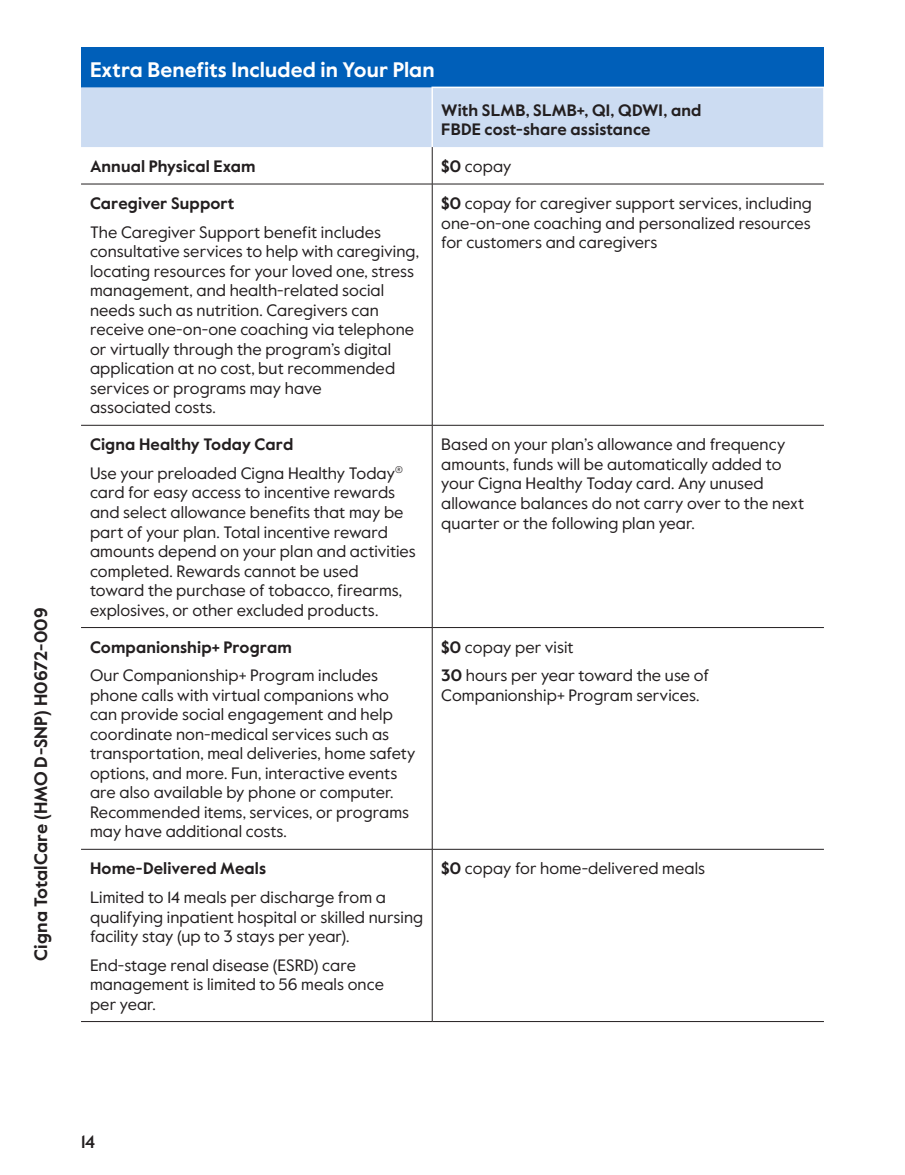
<style>
.page{position:relative;width:905px;height:1175px;background:#fff}
.page>*{position:absolute;margin:0;border:0;box-sizing:border-box;transform-origin:0 0}
.table_AB_h1{font:700 21px "Value Sans Pro";letter-spacing:.005em;color:#fff}
.margin_plan_name{font:700 18px "Value Sans Pro";color:#231f20}
.t1{font:500 18px "Value Sans Pro";color:#231f20}
.table_para{font:16.5px/19.5px "Value Sans Pro";letter-spacing:.005em;color:#231f20}
.table_para_AB{font:16.5px/19.5px "Value Sans Pro";letter-spacing:.005em;color:#231f20}
.table_para-2{font:700 16.5px "Value Sans Pro";letter-spacing:.005em;color:#231f20}
.table_col_h1_align_right{font:700 16.5px/19.5px "Value Sans Pro";letter-spacing:.005em;color:#231f20}
.s1{font-weight:700}
</style>
<div class="page">
<div style="left:81px;top:47px;width:743px;height:40px;background:#005fb9"></div>
<div style="left:81px;top:87px;width:742px;height:60px;background:#ccdcf2"></div>
<hr style="left:81px;top:1021px;width:351px;height:1px;background:#231f20">
<hr style="left:81px;top:849px;width:351px;height:1px;background:#231f20">
<hr style="left:81px;top:627px;width:351px;height:1px;background:#231f20">
<hr style="left:432px;top:184px;width:392px;height:1px;background:#231f20">
<hr style="left:432px;top:425px;width:392px;height:1px;background:#231f20">
<hr style="left:431px;top:87px;width:393px;height:1px;background:#fff">
<hr style="left:431px;top:88px;width:2px;height:59px;background:#fff">
<hr style="left:81px;top:184px;width:351px;height:1px;background:#231f20">
<hr style="left:81px;top:425px;width:351px;height:1px;background:#231f20">
<hr style="left:432px;top:147px;width:1px;height:37px;background:#231f20">
<hr style="left:432px;top:184px;width:1px;height:241px;background:#231f20">
<hr style="left:432px;top:425px;width:1px;height:202px;background:#231f20">
<hr style="left:432px;top:627px;width:392px;height:1px;background:#231f20">
<hr style="left:432px;top:628px;width:1px;height:221px;background:#231f20">
<hr style="left:432px;top:849px;width:392px;height:1px;background:#231f20">
<hr style="left:432px;top:849px;width:1px;height:172px;background:#231f20">
<hr style="left:432px;top:1021px;width:392px;height:1px;background:#231f20">
<p class="margin_plan_name" style="left:30px;top:960px;width:354px;rotate:-90deg">Cigna TotalCare (HMO D-SNP) H0672-009</p>
<p class="table_AB_h1" style="left:90px;top:57px;width:346px">Extra Benefits Included in Your Plan</p>
<p class="table_col_h1_align_right" style="left:441px;top:101px;width:262px">With SLMB, SLMB+, QI, QDWI, and<br>FBDE cost-share assistance</p>
<p class="table_para-2" style="left:90px;top:156px;width:167px">Annual Physical Exam</p>
<p class="table_para_AB" style="left:441px;top:157px;width:72px"><span class="s1">$0</span> copay</p>
<p class="table_para-2" style="left:90px;top:193px;width:146px">Caregiver Support</p>
<p class="table_para" style="left:90px;top:222px;width:330px">The Caregiver Support benefit includes consultative services to help with caregiving, locating resources for your loved one, stress management, and health-related social needs such as nutrition. Caregivers can receive one-on-one coaching via telephone or virtually through the program’s digital application at no cost, but recommended services or programs may have<br>associated costs.</p>
<p class="table_para_AB" style="left:441px;top:194px;width:372px;text-align:justify"><span class="s1">$0</span> copay for caregiver support services, including one-on-one coaching and personalized resources for customers and caregivers</p>
<p class="table_para-2" style="left:90px;top:435px;width:205px">Cigna Healthy Today Card</p>
<p class="table_para" style="left:90px;top:464px;width:327px">Use your preloaded Cigna Healthy Today<sup>® </sup>card for easy access to incentive rewards and select allowance benefits that may be part of your plan. Total incentive reward amounts depend on your plan and activities completed. Rewards cannot be used toward the purchase of tobacco, firearms, explosives, or other excluded products.</p>
<p class="table_para-2" style="left:90px;top:637px;width:203px">Companionship+ Program</p>
<p class="table_para" style="left:90px;top:666px;width:327px">Our Companionship+ Program includes phone calls with virtual companions who can provide social engagement and help coordinate non-medical services such as transportation, meal deliveries, home safety options, and more. Fun, interactive events are also available by phone or computer.<br>Recommended items, services, or programs may have additional costs.</p>
<p class="table_para-2" style="left:90px;top:858px;width:178px">Home-Delivered Meals</p>
<p class="table_para" style="left:90px;top:887px;width:334px">Limited to 14 meals per discharge from a qualifying inpatient hospital or skilled nursing facility stay (up to 3 stays per year).</p>
<p class="table_para" style="left:90px;top:955px;width:295px">End-stage renal disease (ESRD) care management is limited to 56 meals once per year.</p>
<p class="table_para_AB" style="left:441px;top:435px;width:364px">Based on your plan’s allowance and frequency amounts, funds will be automatically added to your Cigna Healthy Today card. Any unused allowance balances do not carry over to the next quarter or the following plan year.</p>
<p class="table_para_AB" style="left:441px;top:637px;width:134px"><span class="s1">$0</span> copay per visit</p>
<p class="table_para_AB" style="left:441px;top:666px;width:269px"><span class="s1">30</span> hours per year toward the use of<br>Companionship+ Program services.</p>
<p class="table_para_AB" style="left:441px;top:859px;width:265px"><span class="s1">$0</span> copay for home-delivered meals</p>
<p class="t1" style="left:81px;top:1130px;width:16px">14</p>
</div>
